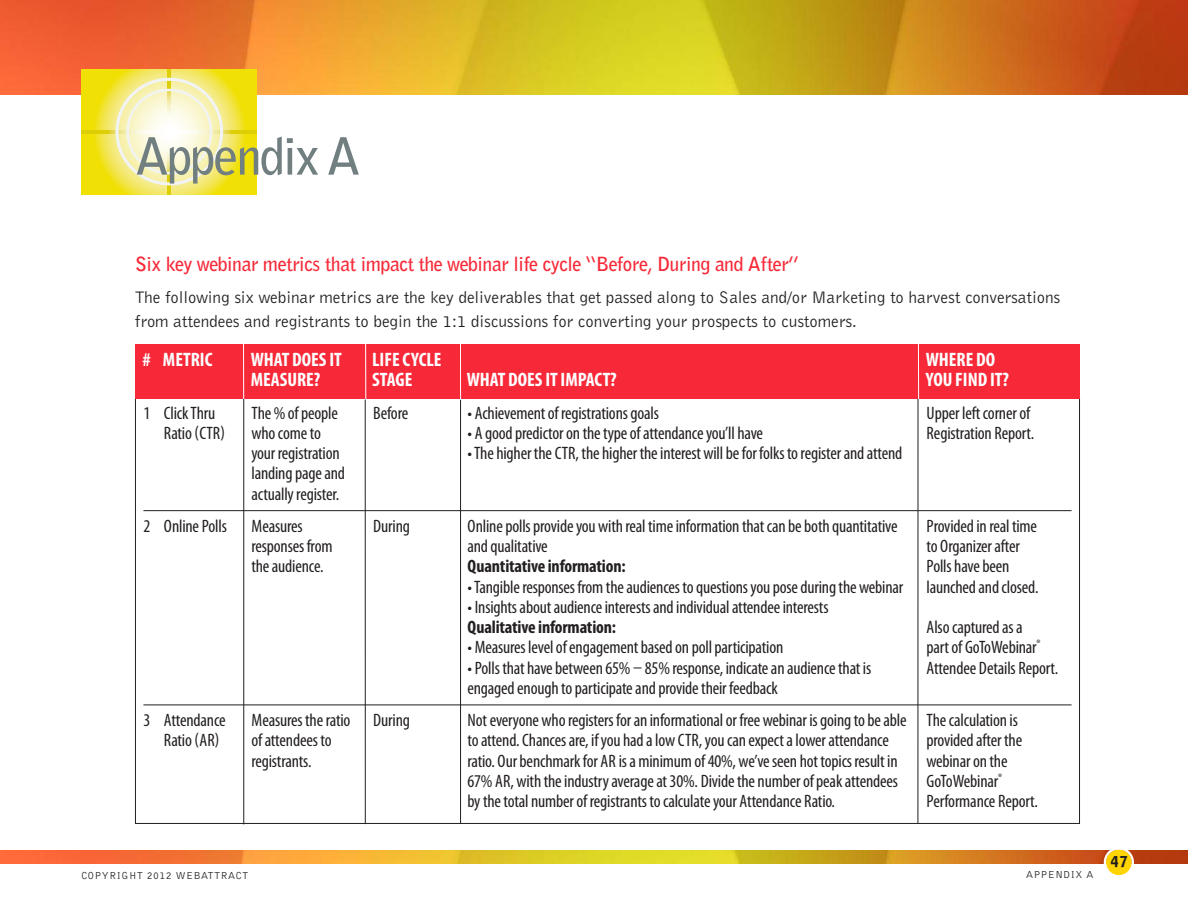
<style>
.page{position:relative;width:1188px;height:918px;background:#fff}
.page>*{position:absolute;margin:0;border:0;box-sizing:border-box;transform-origin:0 0}
.t1{font:700 51px "Bell Gothic Std";letter-spacing:-.045em;color:#717f81}
.t2{font:700 condensed 19.5px "Myriad Pro";color:#fff}
.t3{font:700 19.5px "Bell Gothic BT";letter-spacing:-.02em;color:#f72938}
.t4{font:condensed 18px/20.2px "Myriad Pro";letter-spacing:-.01em;color:#231f20}
.t5{font:700 condensed 18px "Myriad Pro";letter-spacing:-.01em;color:#231f20}
.t6{font:17.25px/23.2px "Bell Gothic BT";letter-spacing:-.005em;color:#231f20}
.t7{font:900 15px "Bell Gothic BT";color:#231f20}
.t8{font:10.5px "Bell Gothic BT";letter-spacing:.05em;color:#231f20}
</style>
<div class="page">
<hr style="left:143px;top:510px;width:929px;height:1px;background:#231f20">
<hr style="left:143px;top:704px;width:929px;height:1px;background:#231f20">
<img style="left:0;top:0;width:1188px;height:94px">
<img style="left:0;top:850px;width:1188px;height:14px">
<svg style="left:1104px;top:849px;width:30px;height:27px"></svg>
<div style="left:135px;top:344px;width:945px;height:54px;background:#f72938"></div>
<hr style="left:243px;top:342px;width:1px;height:59px;background:#fff">
<hr style="left:243px;top:399px;width:1px;height:425px;background:#231f20">
<svg style="left:82px;top:69px;width:175px;height:125px;background:#f0e226"></svg>
<svg style="left:82px;top:130px;width:175px;height:3px"></svg>
<svg style="left:168px;top:69px;width:3px;height:125px"></svg>
<svg style="left:116px;top:78px;width:107px;height:107px"></svg>
<hr style="left:365px;top:343px;width:1px;height:59px;background:#fff">
<hr style="left:365px;top:400px;width:1px;height:424px;background:#231f20">
<hr style="left:460px;top:342px;width:1px;height:59px;background:#fff">
<hr style="left:460px;top:400px;width:1px;height:424px;background:#231f20">
<hr style="left:918px;top:343px;width:1px;height:59px;background:#fff">
<hr style="left:917px;top:399px;width:1px;height:424px;background:#231f20">
<h1 class="t1" style="left:135px;top:137px;width:227px">Appendix A</h1>
<p class="t3" style="left:135px;top:257px;width:666px">Six key webinar metrics that impact the webinar life cycle “Before, During and After”</p>
<p class="t6" style="left:135px;top:287px;width:927px">The following six webinar metrics are the key deliverables that get passed along to Sales and/or Marketing to harvest conversations from attendees and registrants to begin the 1:1 discussions for converting your prospects to customers.</p>
<p class="t2" style="left:142px;top:353px;width:71px"># METRIC</p>
<p class="t2" style="left:251px;top:353px;width:93px">WHAT DOESIT</p>
<p class="t2" style="left:372px;top:353px;width:71px">LIFECYCLE</p>
<p class="t2" style="left:926px;top:353px;width:71px">WHERE DO</p>
<p class="t2" style="left:251px;top:372px;width:71px">MEASURE?</p>
<p class="t2" style="left:372px;top:372px;width:42px">STAGE</p>
<p class="t2" style="left:467px;top:372px;width:151px">WHAT DOESITIMPACT?</p>
<p class="t2" style="left:926px;top:372px;width:85px">YOU FIND IT?</p>
<p class="t4" style="left:143px;top:404px;width:73px">1 ClickThru</p>
<p class="t4" style="left:252px;top:404px;width:88px">The%ofpeople</p>
<p class="t4" style="left:373px;top:404px;width:37px">Before</p>
<p class="t4" style="left:467px;top:404px;width:193px">• Achievementof registrationsgoals</p>
<p class="t4" style="left:927px;top:404px;width:105px">Upper leftcornerof</p>
<p class="t4" style="left:164px;top:424px;width:63px">Ratio(CTR)</p>
<p class="t4" style="left:251px;top:424px;width:71px">whocometo</p>
<p class="t4" style="left:467px;top:424px;width:297px">• A goodpredictoron thetypeofattendanceyou’ll have</p>
<p class="t4" style="left:927px;top:424px;width:109px">Registration Report.</p>
<p class="t4" style="left:251px;top:445px;width:90px">your registration</p>
<p class="t4" style="left:467px;top:445px;width:436px">•The higher the CTR, the higher theinterestwillbefor folkstoregisterandattend</p>
<p class="t4" style="left:251px;top:465px;width:95px">landingpageand actuallyregister.</p>
<p class="t4" style="left:143px;top:517px;width:85px">2 Online Polls</p>
<p class="t4" style="left:252px;top:517px;width:53px">Measures</p>
<p class="t4" style="left:373px;top:517px;width:38px">During</p>
<p class="t4" style="left:468px;top:517px;width:431px">Onlinepollsprovideyouwith real timeinformation thatcan beboth quantitative</p>
<p class="t4" style="left:927px;top:517px;width:112px">Providedin real time</p>
<p class="t4" style="left:251px;top:538px;width:83px">responsesfrom</p>
<p class="t4" style="left:467px;top:538px;width:82px">andqualitative</p>
<p class="t4" style="left:926px;top:538px;width:95px">to Organizerafter</p>
<p class="t4" style="left:251px;top:558px;width:74px">theaudience.</p>
<p class="t5" style="left:468px;top:560px;width:160px">Quantitative information:</p>
<p class="t4" style="left:927px;top:558px;width:84px">Polls havebeen</p>
<p class="t4" style="left:467px;top:578px;width:437px">•Tangibleresponsesfromtheaudiencestoquestionsyouposeduringthewebinar</p>
<p class="t4" style="left:926px;top:578px;width:114px">launchedandclosed.</p>
<p class="t4" style="left:467px;top:598px;width:363px">• Insightsaboutaudienceinterestsandindividualattendeeinterests</p>
<p class="t5" style="left:468px;top:621px;width:150px">Qualitative information:</p>
<p class="t4" style="left:927px;top:619px;width:98px">Alsocapturedasa</p>
<p class="t4" style="left:467px;top:639px;width:317px">• Measureslevelofengagementbasedon pollparticipation</p>
<p class="t4" style="left:926px;top:639px;width:116px">partof GoToWebinar<sup>®</sup></p>
<p class="t4" style="left:467px;top:659px;width:405px">• Pollsthat havebetween 65% – 85%response, indicatean audiencethat is</p>
<p class="t4" style="left:927px;top:659px;width:133px">Attendee Details Report.</p>
<p class="t4" style="left:467px;top:679px;width:312px">engagedenough toparticipateandprovidetheir feedback</p>
<p class="t4" style="left:143px;top:712px;width:84px">3 Attendance</p>
<p class="t4" style="left:252px;top:712px;width:100px">Measurestheratio</p>
<p class="t4" style="left:373px;top:712px;width:38px">During</p>
<p class="t4" style="left:468px;top:712px;width:552px">Noteveryonewhoregistersforan informationalor freewebinar isgoingtobeable Thecalculation is</p>
<p class="t4" style="left:164px;top:732px;width:57px">Ratio(AR)</p>
<p class="t4" style="left:251px;top:732px;width:82px">ofattendeesto</p>
<p class="t4" style="left:467px;top:732px;width:423px">toattend. Chancesare, ifyou hadalow CTR,youcan expectalowerattendance</p>
<p class="t4" style="left:926px;top:732px;width:97px">providedafter the</p>
<p class="t4" style="left:251px;top:752px;width:62px">registrants.</p>
<p class="t4" style="left:467px;top:752px;width:432px">ratio. Ourbenchmarkfor AR isaminimumof40%,we’veseen hot topicsresult in</p>
<p class="t4" style="left:926px;top:752px;width:83px">webinaron the</p>
<p class="t4" style="left:467px;top:772px;width:432px">67% AR,with theindustryaverageat30%. Dividethe numberofpeakattendees</p>
<p class="t4" style="left:927px;top:772px;width:77px">GoToWebinar<sup>®</sup></p>
<p class="t4" style="left:467px;top:793px;width:369px">bythetotal numberof registrantstocalculateyour Attendance Ratio.</p>
<p class="t4" style="left:927px;top:793px;width:113px">Performance Report.</p>
<p class="t8" style="left:81px;top:871px;width:169px">COPYRIGHT 2012 WEBATTRACT</p>
<p class="t8" style="left:1026px;top:871px;width:69px">APPENDIX A</p>
<p class="t7" style="left:1110px;top:856px;width:19px">47</p>
</div>
